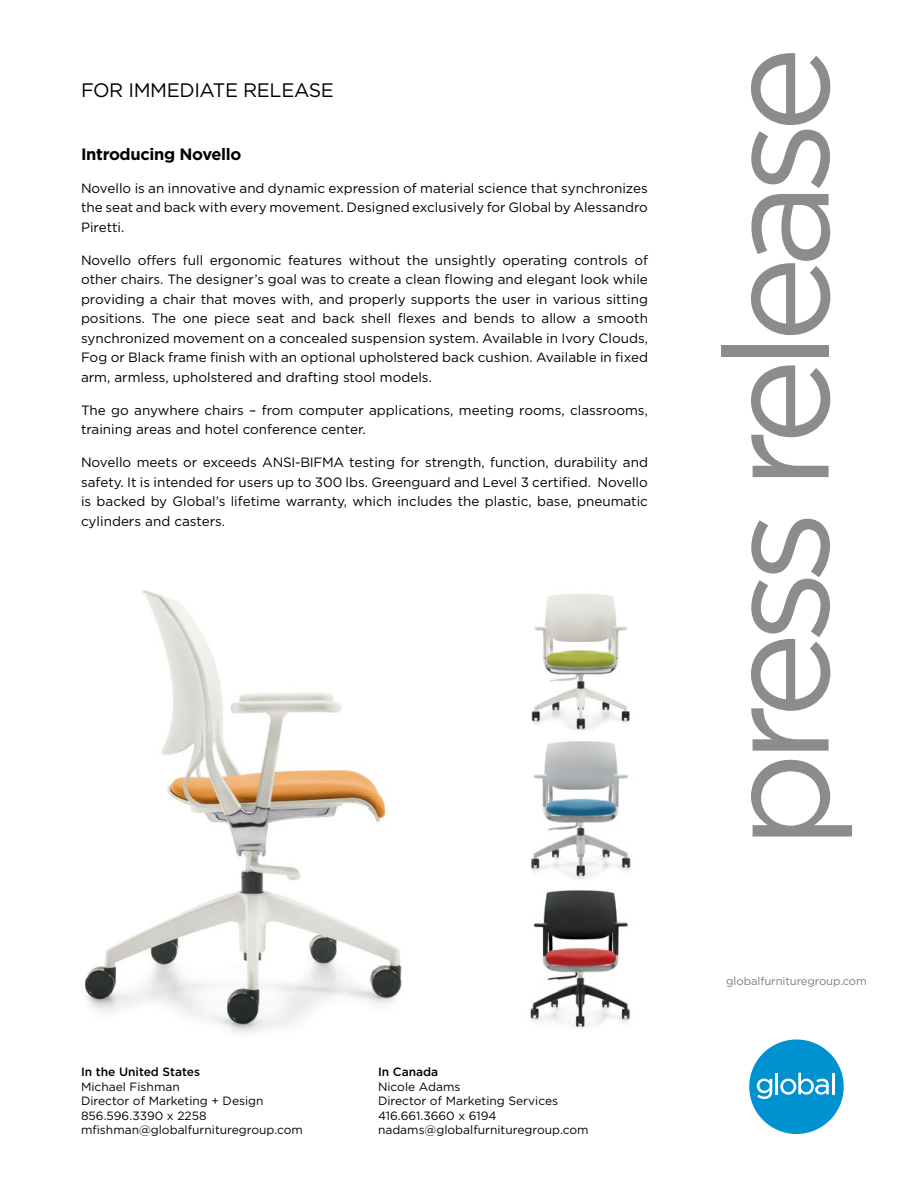
<style>
.page{position:relative;width:918px;height:1188px;background:#fff}
.page>*{position:absolute;margin:0;border:0;box-sizing:border-box;transform-origin:0 0}
.t1{font:147px "Gotham";letter-spacing:-.08em;color:#8a8c8e}
.t2{font:19.5px "Gotham";letter-spacing:-.02em;color:#000}
.t3{font:700 16.5px "Gotham";letter-spacing:-.02em;color:#000}
.t4{font:13.5px/19.5px "Gotham";color:#000;text-align:justify}
.t5{font:12px/14.4px "Gotham";color:#000}
.t6{font:500 12px "Gotham";color:#000}
.t7{font:11.25px "Gotham";letter-spacing:-.01em;color:#827c74}
</style>
<div class="page">
<div style="left:749px;top:1040px;width:95px;height:94px;background:#0091d1;border-radius:50%"></div>
<svg style="left:757px;top:1079px;width:15px;height:20px"></svg>
<hr style="left:775px;top:1073px;width:3px;height:21px;background:#fff">
<svg style="left:780px;top:1073px;width:49px;height:22px"></svg>
<hr style="left:832px;top:1073px;width:3px;height:21px;background:#fff">
<img style="left:85px;top:590px;width:317px;height:443px">
<img style="left:530px;top:890px;width:100px;height:139px">
<img style="left:531px;top:741px;width:100px;height:138px">
<img style="left:531px;top:593px;width:99px;height:138px">
<h2 class="t2" style="left:81px;top:77px;width:254px">FOR IMMEDIATE RELEASE</h2>
<p class="t3" style="left:81px;top:143px;width:162px">Introducing Novello</p>
<p class="t4" style="left:81px;top:178px;width:568px">Novello is an innovative and dynamic expression of material science that synchronizes the seat and back with every movement. Designed exclusively for Global by Alessandro Piretti.</p>
<p class="t4" style="left:81px;top:250px;width:569px">Novello offers full ergonomic features without the unsightly operating controls of other chairs. The designer’s goal was to create a clean flowing and elegant look while providing a chair that moves with, and properly supports the user in various sitting positions. The one piece seat and back shell flexes and bends to allow a smooth synchronized movement on a concealed suspension system. Available in Ivory Clouds, Fog or Black frame finish with an optional upholstered back cushion. Available in fixed arm, armless, upholstered and drafting stool models.</p>
<p class="t4" style="left:81px;top:400px;width:568px">The go anywhere chairs – from computer applications, meeting rooms, classrooms, training areas and hotel conference center.</p>
<p class="t4" style="left:81px;top:452px;width:569px">Novello meets or exceeds ANSI-BIFMA testing for strength, function, durability and safety. It is intended for users up to 300 lbs. Greenguard and Level 3 certified. Novello is backed by Global’s lifetime warranty, which includes the plastic, base, pneumatic cylinders and casters.</p>
<p class="t6" style="left:81px;top:1064px;width:121px">In the United States</p>
<p class="t5" style="left:81px;top:1079px;width:224px">Michael Fishman<br>Director of Marketing + Design<br>856.596.3390 x 2258 mfishman@globalfurnituregroup.com</p>
<p class="t6" style="left:378px;top:1064px;width:62px">In Canada</p>
<p class="t5" style="left:378px;top:1079px;width:212px">Nicole Adams<br>Director of Marketing Services<br>416.661.3660 x 6194 nadams@globalfurnituregroup.com</p>
<h1 class="t1" style="left:682px;top:849px;width:805px;rotate:-90deg">press release</h1>
<p class="t7" style="left:726px;top:974px;width:142px">globalfurnituregroup.com</p>
</div>
